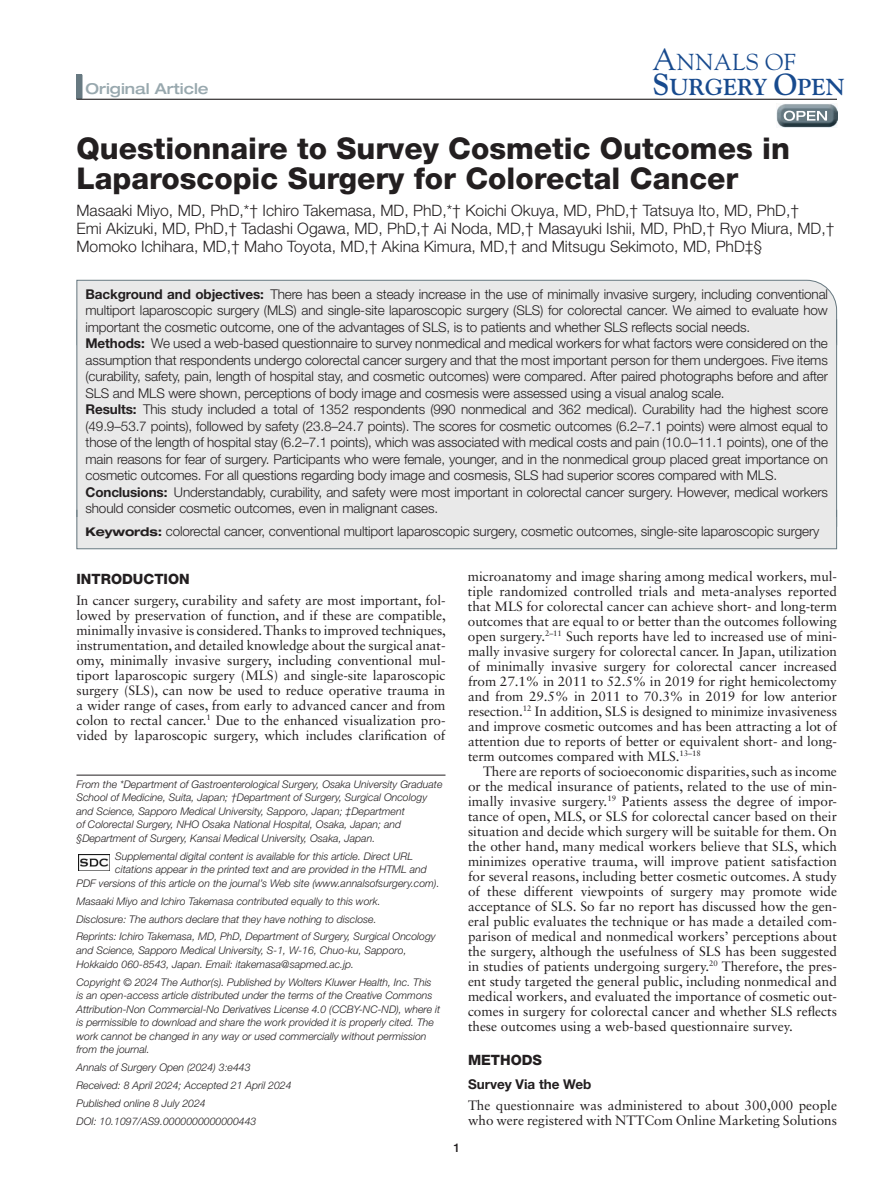
<style>
.page{position:relative;width:891px;height:1188px;background:#fff}
.page>*{position:absolute;margin:0;border:0;box-sizing:border-box;transform-origin:0 0}
.t1{font:800 30px/30px "Helvetica Neue LT Std";color:#231f20}
.t2{font:700 22.95px/25.2px "Goudy";color:#174a8e}
.t3{font:300 15.75px/18px "Helvetica Neue LT Std";color:#231f20}
.t4{font:500 expanded 15px "Helvetica Neue LT Std";color:#98a8ae}
.t5{font:800 14.25px "Helvetica Neue LT Std";color:#231f20}
.t6{font:13.5px/15px "Sabon LT Std";color:#231f20;text-align:justify}
.t7{font:300 13.5px/16.5px "Helvetica Neue LT Std";letter-spacing:-.01em;color:#231f20}
.t8{font:700 13.5px "Helvetica Neue LT Std";color:#231f20}
.t9{font:500 12px "Helvetica Neue LT Std";color:#231f20}
.t10{font:italic 300 10.5px/13.5px "Helvetica Neue LT Std";color:#231f20}
.s1{font-weight:400;font-size:30.45px}
.s2{font-weight:400}
.s3{font-size:30.45px}
.s4{font-weight:700}
.s5{font-weight:700;font-stretch:expanded;font-size:12px}
</style>
<div class="page">
<div style="left:76px;top:74px;width:6px;height:25px;background:#677981"></div>
<hr style="left:76px;top:99px;width:761px;height:1px;background:#231f20">
<img style="left:776px;top:104px;width:61px;height:24px">
<svg style="left:784px;top:111px;width:43px;height:10px"></svg>
<hr style="left:76px;top:775px;width:370px;height:1px;background:#231f20">
<img style="left:78px;top:854px;width:32px;height:17px">
<div style="left:76px;top:280px;width:761px;height:39px;background:#e9e9e9"></div>
<div style="left:78px;top:321px;width:757px;height:196px;background:#e9e9e9"></div>
<div style="left:76px;top:517px;width:761px;height:32px;background:#e9e9e9"></div>
<div style="left:76px;top:509px;width:761px;height:40px;border:1px solid #677981"></div>
<p class="t4" style="left:86px;top:80px;width:125px">Original Article</p>
<h2 class="t2" style="left:652px;top:50px;width:194px"><span class="s1">A</span><span class="s2">NNALS OF<br></span><span class="s3">S</span>URGERY <span class="s3">O</span>PEN</h2>
<h1 class="t1" style="left:76px;top:134px;width:715px">Questionnaire to Survey Cosmetic Outcomes in<br>Laparoscopic Surgery for Colorectal Cancer</h1>
<p class="t3" style="left:76px;top:201px;width:760px">Masaaki Miyo, MD, PhD,*† Ichiro Takemasa, MD, PhD,*† Koichi Okuya, MD, PhD,† Tatsuya Ito, MD, PhD,†<br>Emi Akizuki, MD, PhD,† Tadashi Ogawa, MD, PhD,† Ai Noda, MD,† Masayuki Ishii, MD, PhD,† Ryo Miura, MD,†<br>Momoko Ichihara, MD,† Maho Toyota, MD,† Akina Kimura, MD,† and Mitsugu Sekimoto, MD, PhD‡§</p>
<p class="t7" style="left:86px;top:286px;width:744px"><span class="s4">Background and objectives:</span> There has been a steady increase in the use of minimally invasive surgery, including conventional multiport laparoscopic surgery (MLS) and single-site laparoscopic surgery (SLS) for colorectal cancer. We aimed to evaluate how important the cosmetic outcome, one of the advantages of SLS, is to patients and whether SLS reflects social needs.<br><span class="s4">Methods:</span> We used a web-based questionnaire to survey nonmedical and medical workers for what factors were considered on the assumption that respondents undergo colorectal cancer surgery and that the most important person for them undergoes. Five items (curability, safety, pain, length of hospital stay, and cosmetic outcomes) were compared. After paired photographs before and after SLS and MLS were shown, perceptions of body image and cosmesis were assessed using a visual analog scale.<br><span class="s4">Results:</span> This study included a total of 1352 respondents (990 nonmedical and 362 medical). Curability had the highest score (49.9–53.7 points), followed by safety (23.8–24.7 points). The scores for cosmetic outcomes (6.2–7.1 points) were almost equal to those of the length of hospital stay (6.2–7.1 points), which was associated with medical costs and pain (10.0–11.1 points), one of the main reasons for fear of surgery. Participants who were female, younger, and in the nonmedical group placed great importance on cosmetic outcomes. For all questions regarding body image and cosmesis, SLS had superior scores compared with MLS.<br><span class="s4">Conclusions:</span> Understandably, curability, and safety were most important in colorectal cancer surgery. However, medical workers should consider cosmetic outcomes, even in malignant cases.</p>
<p class="t7" style="left:86px;top:523px;width:735px"><span class="s5">Keywords:</span> colorectal cancer, conventional multiport laparoscopic surgery, cosmetic outcomes, single-site laparoscopic surgery</p>
<p class="t5" style="left:76px;top:570px;width:115px">INTRODUCTION</p>
<p class="t6" style="left:76px;top:593px;width:371px">In cancer surgery, curability and safety are most important, fol&shy;lowed by preservation of function, and if these are compatible, minimally invasive is considered. Thanks to improved techniques, instrumentation, and detailed knowledge about the surgical anat&shy;omy, minimally invasive surgery, including conventional mul&shy;tiport laparoscopic surgery (MLS) and single-site laparoscopic surgery (SLS), can now be used to reduce operative trauma in a wider range of cases, from early to advanced cancer and from colon to rectal cancer.<sup>1</sup> Due to the enhanced visualization pro&shy;vided by laparoscopic surgery, which includes clarification of</p>
<p class="t6" style="left:468px;top:569px;width:371px">microanatomy and image sharing among medical workers, mul&shy;tiple randomized controlled trials and meta-analyses reported that MLS for colorectal cancer can achieve short- and long-term outcomes that are equal to or better than the outcomes following open surgery.<sup>2–11</sup> Such reports have led to increased use of mini&shy;mally invasive surgery for colorectal cancer. In Japan, utilization of minimally invasive surgery for colorectal cancer increased from 27.1% in 2011 to 52.5% in 2019 for right hemicolectomy and from 29.5% in 2011 to 70.3% in 2019 for low anterior resection.<sup>12</sup> In addition, SLS is designed to minimize invasiveness and improve cosmetic outcomes and has been attracting a lot of attention due to reports of better or equivalent short- and long&shy;term outcomes compared with MLS.<sup>13–18</sup></p>
<p class="t6" style="left:468px;top:764px;width:371px;text-indent:15px">There are reports of socioeconomic disparities, such as income or the medical insurance of patients, related to the use of min&shy;imally invasive surgery.<sup>19</sup> Patients assess the degree of impor&shy;tance of open, MLS, or SLS for colorectal cancer based on their situation and decide which surgery will be suitable for them. On the other hand, many medical workers believe that SLS, which minimizes operative trauma, will improve patient satisfaction for several reasons, including better cosmetic outcomes. A study of these different viewpoints of surgery may promote wide acceptance of SLS. So far no report has discussed how the gen&shy;eral public evaluates the technique or has made a detailed com&shy;parison of medical and nonmedical workers’ perceptions about the surgery, although the usefulness of SLS has been suggested in studies of patients undergoing surgery.<sup>20</sup> Therefore, the pres&shy;ent study targeted the general public, including nonmedical and medical workers, and evaluated the importance of cosmetic out&shy;comes in surgery for colorectal cancer and whether SLS reflects these outcomes using a web-based questionnaire survey.</p>
<p class="t5" style="left:468px;top:1052px;width:76px">METHODS</p>
<p class="t8" style="left:468px;top:1076px;width:125px">Survey Via the Web</p>
<p class="t6" style="left:468px;top:1098px;width:370px">The questionnaire was administered to about 300,000 people who were registered with NTTCom Online Marketing Solutions</p>
<p class="t10" style="left:76px;top:777px;width:368px">From the *Department of Gastroenterological Surgery, Osaka University Graduate School of Medicine, Suita, Japan; †Department of Surgery, Surgical Oncology and Science, Sapporo Medical University, Sapporo, Japan; ‡Department<br>of Colorectal Surgery, NHO Osaka National Hospital, Osaka, Japan; and §Department of Surgery, Kansai Medical University, Osaka, Japan.</p>
<p class="t10" style="left:115px;top:849px;width:299px">Supplemental digital content is available for this article. Direct URL</p>
<p class="t10" style="left:115px;top:862px;width:313px">citations appear in the printed text and are provided in the HTML and</p>
<p class="t10" style="left:76px;top:876px;width:365px">PDF versions of this article on the journal’s Web site (www.annalsofsurgery.com).</p>
<p class="t10" style="left:76px;top:892px;width:361px;line-height:18px">Masaaki Miyo and Ichiro Takemasa contributed equally to this work.<br>Disclosure: The authors declare that they have nothing to disclose.<br>Reprints: Ichiro Takemasa, MD, PhD, Department of Surgery, Surgical Oncology</p>
<p class="t10" style="left:76px;top:943px;width:332px">and Science, Sapporo Medical University, S-1, W-16, Chuo-ku, Sapporo,<br>Hokkaido 060-8543, Japan. Email: itakemasa@sapmed.ac.jp.</p>
<p class="t10" style="left:76px;top:975px;width:365px">Copyright © 2024 The Author(s). Published by Wolters Kluwer Health, Inc. This is an open-access article distributed under the terms of the Creative Commons Attribution-Non Commercial-No Derivatives License 4.0 (CCBY-NC-ND), where it is permissible to download and share the work provided it is properly cited. The work cannot be changed in any way or used commercially without permission from the journal.</p>
<p class="t10" style="left:76px;top:1058px;width:217px;line-height:18px">Annals of Surgery Open (2024) 3:e443<br>Received: 8 April 2024; Accepted 21 April 2024<br>Published online 8 July 2024<br>DOI: 10.1097/AS9.0000000000000443</p>
<p class="t9" style="left:453px;top:1140px;width:8px">1</p>
</div>
